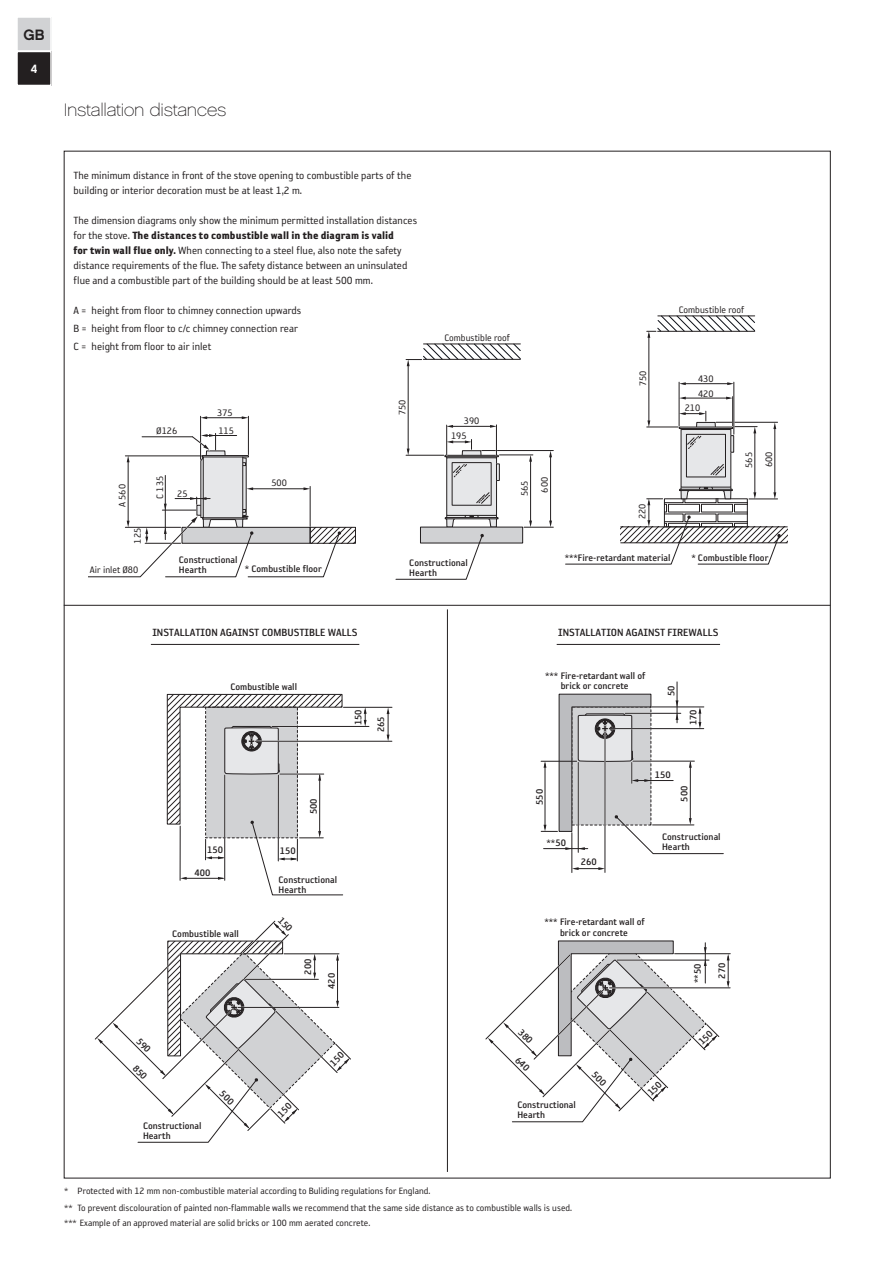
<style>
.page{position:relative;width:893px;height:1263px;background:#fff}
.page>*{position:absolute;margin:0;border:0;box-sizing:border-box;transform-origin:0 0}
.t1{font:18px "Chalet Paris Nineteen Sixty";letter-spacing:-.015em;color:#231f20}
.t2{font:15px "Chalet New York Nineteen Sixty";color:#231f20}
.t3{font:12px/15px "Reykjavik One OT A Gauge";color:#231f20}
.t4{font:12px "Reykjavik One OT B Gauge";color:#231f20}
.t5{font:12px "Reykjavik One OT D Gauge";letter-spacing:.005em;color:#231f20}
.t6{font:12px "Chalet New York Nineteen Sixty";color:#fff}
.t7{font:10.8px/9.9px "Reykjavik One OT B Gauge";color:#231f20}
.t8{font:10.8px/15px "Reykjavik One OT A Gauge";color:#231f20}
.t9{font:10.5px/16.5px "Reykjavik One OT A Gauge";color:#231f20}
.s1{font-family:"Reykjavik One OT A Gauge"}
.s2{font-family:"Reykjavik One OT D Gauge"}
</style>
<div class="page">
<div style="left:17px;top:17px;width:34px;height:68px;background:#d1d2d4"></div>
<div style="left:16px;top:16px;width:36px;height:36px;border:2px solid #fff"></div>
<div style="left:17px;top:51px;width:34px;height:34px;background:#231f20"></div>
<div style="left:16px;top:51px;width:36px;height:35px;border:2px solid #fff"></div>
<hr style="left:64px;top:605px;width:766px;height:1px;background:#231f20">
<hr style="left:447px;top:609px;width:1px;height:563px;background:#231f20">
<hr style="left:557px;top:644px;width:163px;height:1px;background:#231f20">
<hr style="left:151px;top:644px;width:208px;height:1px;background:#231f20">
<hr style="left:677px;top:682px;width:1px;height:41px;background:#231f20">
<hr style="left:605px;top:732px;width:1px;height:140px;background:#231f20">
<hr style="left:572px;top:833px;width:1px;height:39px;background:#231f20">
<svg style="left:572px;top:867px;width:33px;height:3px"></svg>
<svg style="left:541px;top:693px;width:183px;height:161px"></svg>
<hr style="left:653px;top:825px;width:41px;height:1px;background:#231f20">
<hr style="left:272px;top:726px;width:97px;height:1px;background:#231f20">
<hr style="left:255px;top:741px;width:137px;height:1px;background:#231f20">
<hr style="left:343px;top:707px;width:49px;height:1px;background:#231f20">
<svg style="left:387px;top:707px;width:2px;height:34px"></svg>
<svg style="left:364px;top:707px;width:3px;height:19px"></svg>
<svg style="left:167px;top:694px;width:176px;height:201px"></svg>
<hr style="left:609px;top:987px;width:121px;height:1px;background:#231f20">
<hr style="left:675px;top:953px;width:55px;height:1px;background:#231f20">
<svg style="left:727px;top:954px;width:3px;height:34px"></svg>
<div style="left:496px;top:464px;width:4px;height:17px;border:1px solid #231f20"></div>
<div style="left:420px;top:527px;width:103px;height:16px;background:#d1d2d4"></div>
<hr style="left:482px;top:450px;width:71px;height:1px;background:#231f20">
<hr style="left:499px;top:455px;width:34px;height:1px;background:#231f20">
<hr style="left:550px;top:455px;width:1px;height:68px;background:#231f20">
<svg style="left:549px;top:451px;width:3px;height:6px"></svg>
<hr style="left:408px;top:364px;width:1px;height:87px;background:#231f20">
<hr style="left:530px;top:460px;width:1px;height:63px;background:#231f20">
<svg style="left:524px;top:521px;width:29px;height:7px"></svg>
<svg style="left:529px;top:455px;width:3px;height:7px"></svg>
<hr style="left:496px;top:425px;width:1px;height:30px;background:#231f20">
<hr style="left:446px;top:425px;width:1px;height:30px;background:#231f20">
<hr style="left:451px;top:426px;width:42px;height:1px;background:#231f20">
<svg style="left:490px;top:425px;width:6px;height:3px"></svg>
<svg style="left:446px;top:425px;width:7px;height:3px"></svg>
<svg style="left:406px;top:344px;width:115px;height:22px"></svg>
<hr style="left:423px;top:344px;width:97px;height:1px;background:#231f20">
<hr style="left:423px;top:359px;width:97px;height:1px;background:#231f20">
<svg style="left:395px;top:439px;width:104px;height:141px"></svg>
<svg style="left:341px;top:529px;width:13px;height:13px"></svg>
<div style="left:310px;top:527px;width:46px;height:17px;border:1px solid #231f20"></div>
<hr style="left:248px;top:416px;width:1px;height:39px;background:#231f20">
<hr style="left:200px;top:416px;width:1px;height:43px;background:#231f20">
<hr style="left:205px;top:417px;width:39px;height:1px;background:#231f20">
<svg style="left:242px;top:416px;width:6px;height:3px"></svg>
<svg style="left:201px;top:416px;width:6px;height:3px"></svg>
<svg style="left:88px;top:433px;width:253px;height:145px"></svg>
<svg style="left:781px;top:527px;width:6px;height:15px"></svg>
<hr style="left:621px;top:542px;width:166px;height:1px;background:#231f20">
<hr style="left:621px;top:526px;width:166px;height:1px;background:#231f20">
<hr style="left:649px;top:334px;width:1px;height:89px;background:#231f20">
<hr style="left:734px;top:382px;width:1px;height:52px;background:#231f20">
<hr style="left:679px;top:382px;width:1px;height:44px;background:#231f20">
<hr style="left:683px;top:383px;width:47px;height:1px;background:#231f20">
<svg style="left:727px;top:382px;width:7px;height:3px"></svg>
<svg style="left:679px;top:382px;width:7px;height:3px"></svg>
<svg style="left:647px;top:316px;width:108px;height:22px"></svg>
<hr style="left:658px;top:316px;width:97px;height:1px;background:#231f20">
<hr style="left:658px;top:331px;width:97px;height:1px;background:#231f20">
<svg style="left:565px;top:397px;width:216px;height:168px"></svg>
<svg style="left:94px;top:920px;width:257px;height:223px"></svg>
<svg style="left:485px;top:940px;width:236px;height:182px"></svg>
<p class="t2" style="left:24px;top:25px;width:22px">GB</p>
<p class="t6" style="left:31px;top:61px;width:8px">4</p>
<h1 class="t1" style="left:64px;top:99px;width:164px">Installation distances</h1>
<p class="t3" style="left:74px;top:168px;width:339px">The minimum distance in front of the stove opening to combustible parts of the building or interior decoration must be at least 1,2 m.</p>
<p class="t3" style="left:74px;top:213px;width:345px">The dimension diagrams only show the minimum permitted installation distances</p>
<p class="t5" style="left:74px;top:229px;width:322px"><span class="s1">for the stove.</span> The distances to combustible wall in the diagram is valid</p>
<p class="t3" style="left:74px;top:243px;width:335px"><span class="s2">for twin wall flue only.</span> When connecting to a steel flue, also note the safety distance requirements of the flue. The safety distance between an uninsulated flue and a combustible part of the building should be at least 500 mm.</p>
<p class="t3" style="left:74px;top:302px;width:229px;line-height:18px">A = height from floor to chimney connection upwards<br>B = height from floor to c/c chimney connection rear<br>C = height from floor to air inlet</p>
<p class="t8" style="left:444px;top:330px;width:67px">Combustible roof</p>
<p class="t8" style="left:156px;top:424px;width:23px">Ø126</p>
<p class="t8" style="left:217px;top:405px;width:17px">375</p>
<p class="t8" style="left:218px;top:423px;width:17px">115</p>
<p class="t8" style="left:115px;top:507px;width:24px;rotate:-90deg">A 560</p>
<p class="t8" style="left:130px;top:544px;width:17px;rotate:-90deg">125</p>
<p class="t8" style="left:90px;top:563px;width:50px">Air inlet Ø80</p>
<p class="t8" style="left:152px;top:499px;width:24px;rotate:-90deg">C 135</p>
<p class="t8" style="left:177px;top:486px;width:12px">25</p>
<p class="t8" style="left:271px;top:476px;width:17px">500</p>
<p class="t7" style="left:179px;top:555px;width:60px">Constructional<br>Hearth</p>
<p class="t7" style="left:245px;top:564px;width:79px">* Combustible floor</p>
<p class="t8" style="left:395px;top:415px;width:17px;rotate:-90deg">750</p>
<p class="t8" style="left:451px;top:413px;width:30px;text-indent:13px">390<br>195</p>
<p class="t7" style="left:409px;top:558px;width:60px">Constructional<br>Hearth</p>
<p class="t8" style="left:517px;top:496px;width:17px;rotate:-90deg">565</p>
<p class="t8" style="left:537px;top:493px;width:17px;rotate:-90deg">600</p>
<p class="t8" style="left:635px;top:386px;width:17px;rotate:-90deg">750</p>
<p class="t8" style="left:635px;top:519px;width:17px;rotate:-90deg">220</p>
<p class="t8" style="left:679px;top:302px;width:67px">Combustible roof</p>
<p class="t8" style="left:698px;top:371px;width:17px">430</p>
<p class="t8" style="left:685px;top:400px;width:17px">210</p>
<p class="t8" style="left:698px;top:386px;width:17px">420</p>
<p class="t8" style="left:739px;top:468px;width:18px;line-height:20px;rotate:-90deg">565<br>600</p>
<p class="t7" style="left:565px;top:553px;width:107px">***Fire-retardant material</p>
<p class="t7" style="left:691px;top:553px;width:79px">* Combustible floor</p>
<p class="t4" style="left:152px;top:626px;width:207px">INSTALLATION AGAINST COMBUSTIBLE WALLS</p>
<p class="t4" style="left:558px;top:626px;width:162px">INSTALLATION AGAINST FIREWALLS</p>
<p class="t7" style="left:230px;top:682px;width:68px">Combustible wall</p>
<p class="t7" style="left:353px;top:725px;width:17px;rotate:-90deg">150</p>
<p class="t7" style="left:376px;top:732px;width:17px;rotate:-90deg">265</p>
<p class="t7" style="left:207px;top:844px;width:17px">150</p>
<p class="t7" style="left:280px;top:846px;width:17px">150</p>
<p class="t7" style="left:309px;top:814px;width:17px;rotate:-90deg">500</p>
<p class="t7" style="left:195px;top:867px;width:17px">400</p>
<p class="t7" style="left:172px;top:929px;width:68px">Combustible wall</p>
<p class="t7" style="left:279px;top:875px;width:60px">Constructional<br>Hearth</p>
<p class="t7" style="left:303px;top:974px;width:17px;rotate:-90deg">200</p>
<p class="t7" style="left:327px;top:989px;width:17px;rotate:-90deg">420</p>
<p class="t7" style="left:545px;top:670px;width:102px;line-height:10.4px;text-align:center">*** Fire-retardant wall of brick or concrete</p>
<p class="t7" style="left:666px;top:696px;width:12px;rotate:-90deg">50</p>
<p class="t7" style="left:688px;top:725px;width:17px;rotate:-90deg">170</p>
<p class="t7" style="left:535px;top:805px;width:17px;rotate:-90deg">550</p>
<p class="t7" style="left:547px;top:838px;width:21px">**50</p>
<p class="t7" style="left:581px;top:856px;width:17px">260</p>
<p class="t7" style="left:655px;top:770px;width:17px">150</p>
<p class="t7" style="left:679px;top:802px;width:17px;rotate:-90deg">500</p>
<p class="t7" style="left:662px;top:832px;width:60px">Constructional<br>Hearth</p>
<p class="t7" style="left:544px;top:917px;width:102px;line-height:10.4px;text-align:center">*** Fire-retardant wall of brick or concrete</p>
<p class="t7" style="left:693px;top:983px;width:21px;rotate:-90deg">**50</p>
<p class="t7" style="left:717px;top:979px;width:17px;rotate:-90deg">270</p>
<p class="t7" style="left:143px;top:1120px;width:60px">Constructional<br>Hearth</p>
<p class="t7" style="left:517px;top:1100px;width:60px">Constructional<br>Hearth</p>
<p class="t9" style="left:64px;top:1183px;width:509px">* Protected with 12 mm non-combustible material according to Buliding regulations for England.<br>** To prevent discolouration of painted non-flammable walls we recommend that the same side distance as to combustible walls is used.</p>
<p class="t9" style="left:64px;top:1214px;width:308px">*** Example of an approved material are solid bricks or 100 mm aerated concrete.</p>
</div>
